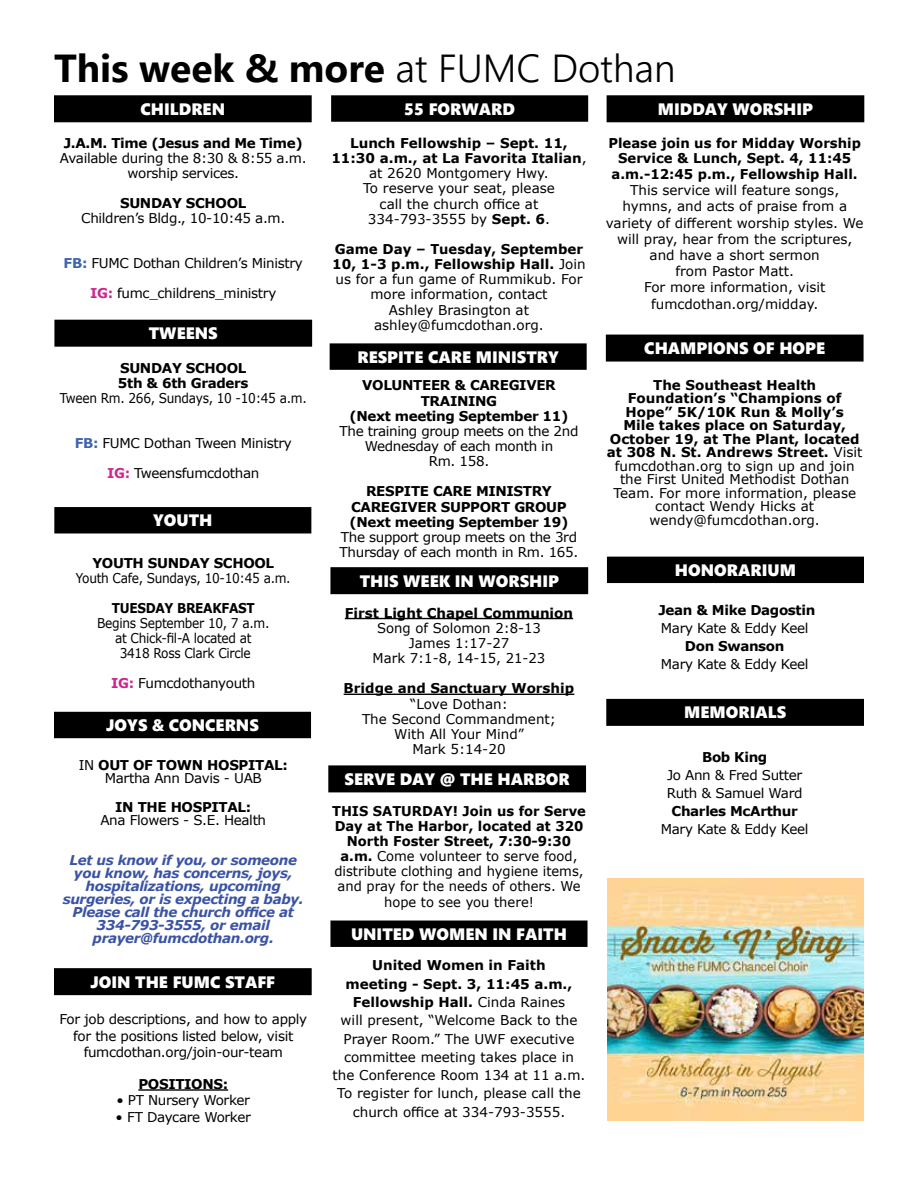
<style>
.page{position:relative;width:918px;height:1188px;background:#fff}
.page>*{position:absolute;margin:0;border:0;box-sizing:border-box;transform-origin:0 0}
.t1{font:700 39px "Segoe UI";color:#000}
.t2{font:16.5px "Segoe UI Black";color:#fff}
.t3{font:13.5px/15.1px "Verdana";color:#000101;text-align:center}
.t4{font:13.5px/15.1px "Verdana";letter-spacing:-.025em;color:#000;text-align:center}
.t5{font:700 13.5px/13.5px "Verdana";color:#000101;text-align:center}
.t6{font:700 13.5px/15.1px "Verdana";letter-spacing:-.025em;color:#000;text-align:center}
.t7{font:italic 700 13.5px/13px "Verdana";letter-spacing:-.025em;color:#3a53a4;text-align:center}
.t8{font:13.5px/15px "Verdana";letter-spacing:-.025em;color:#000;text-align:center;scale:.9 1}
.t9{font:13.5px/15.1px "Verdana";color:#000;text-align:center}
.t10{font:700 13.5px "Verdana";color:#000}
.t11{font:700 13.5px "Verdana";letter-spacing:-.025em;color:#000101}
.t12{font:700 13.5px "Verdana";letter-spacing:-.025em;color:#000;scale:.9 1}
.s1{font-weight:300}
.s2{font-weight:700;color:#3e63af}
.s3{font-weight:700;color:#cd2890}
.s4{font-weight:700;color:#cf238f}
.s5{font-weight:700}
.s6{font-weight:700;color:#000}
.s7{font-weight:400}
</style>
<div class="page">
<hr style="left:138px;top:1089px;width:90px;height:2px;background:#000">
<hr style="left:345px;top:618px;width:228px;height:1px;background:#000">
<hr style="left:344px;top:694px;width:230px;height:1px;background:#000">
<div style="left:55px;top:96px;width:256px;height:26px;background:#000"></div>
<div style="left:54px;top:95px;width:258px;height:27px;border:2px solid #000"></div>
<div style="left:332px;top:96px;width:255px;height:25px;background:#000"></div>
<div style="left:331px;top:95px;width:257px;height:27px;border:2px solid #000"></div>
<div style="left:607px;top:96px;width:257px;height:26px;background:#000"></div>
<div style="left:607px;top:95px;width:257px;height:27px;border:2px solid #000"></div>
<div style="left:55px;top:320px;width:256px;height:26px;background:#000"></div>
<div style="left:54px;top:320px;width:258px;height:27px;border:2px solid #000"></div>
<div style="left:55px;top:508px;width:256px;height:25px;background:#000"></div>
<div style="left:54px;top:507px;width:257px;height:26px;border:2px solid #000"></div>
<div style="left:330px;top:344px;width:256px;height:25px;background:#000"></div>
<div style="left:330px;top:343px;width:257px;height:27px;border:2px solid #000"></div>
<div style="left:331px;top:568px;width:256px;height:25px;background:#000"></div>
<div style="left:330px;top:567px;width:258px;height:27px;border:2px solid #000"></div>
<div style="left:329px;top:766px;width:256px;height:26px;background:#000"></div>
<div style="left:328px;top:765px;width:258px;height:27px;border:2px solid #000"></div>
<div style="left:607px;top:335px;width:256px;height:26px;background:#000"></div>
<div style="left:606px;top:335px;width:258px;height:27px;border:2px solid #000"></div>
<div style="left:331px;top:921px;width:256px;height:25px;background:#000"></div>
<div style="left:330px;top:921px;width:258px;height:26px;border:2px solid #000"></div>
<div style="left:55px;top:713px;width:255px;height:24px;background:#000"></div>
<div style="left:54px;top:712px;width:257px;height:26px;border:2px solid #000"></div>
<div style="left:55px;top:969px;width:256px;height:25px;background:#000"></div>
<div style="left:54px;top:968px;width:258px;height:27px;border:2px solid #000"></div>
<div style="left:608px;top:557px;width:255px;height:25px;background:#000"></div>
<div style="left:607px;top:557px;width:257px;height:26px;border:2px solid #000"></div>
<div style="left:607px;top:700px;width:256px;height:25px;background:#000"></div>
<div style="left:606px;top:699px;width:258px;height:27px;border:2px solid #000"></div>
<img style="left:608px;top:879px;width:256px;height:242px">
<h1 class="t1" style="left:54px;top:31px;width:623px">This week &amp; more <span class="s1">at FUMC Dothan</span></h1>
<p class="t2" style="left:141px;top:97px;width:86px">CHILDREN</p>
<p class="t2" style="left:404px;top:97px;width:112px">55 FORWARD</p>
<p class="t2" style="left:658px;top:97px;width:157px">MIDDAY WORSHIP</p>
<p class="t11" style="left:64px;top:133px;width:241px">J.A.M. Time (Jesus and Me Time)</p>
<p class="t4" style="left:60px;top:150px;width:248px">Available during the 8:30 &amp; 8:55 a.m. worship services.</p>
<p class="t6" style="left:120px;top:195px;width:128px">SUNDAY SCHOOL</p>
<p class="t4" style="left:81px;top:210px;width:206px">Children’s Bldg., 10-10:45 a.m.</p>
<p class="t4" style="left:64px;top:255px;width:241px"><span class="s2">FB:</span> FUMC Dothan Children’s Ministry</p>
<p class="t4" style="left:90px;top:285px;width:188px"><span class="s3">IG:</span> fumc_childrens_ministry</p>
<p class="t2" style="left:149px;top:321px;width:70px">TWEENS</p>
<p class="t6" style="left:118px;top:360px;width:132px;text-align:left">SUNDAY SCHOOL<br>5th &amp; 6th Graders</p>
<p class="t8" style="left:60px;top:390px;width:276px">Tween Rm. 266, Sundays, 10 -10:45 a.m.</p>
<p class="t4" style="left:75px;top:435px;width:219px"><span class="s2">FB:</span> FUMC Dothan Tween Ministry</p>
<p class="t4" style="left:107px;top:465px;width:154px"><span class="s3">IG:</span> Tweensfumcdothan</p>
<p class="t2" style="left:153px;top:508px;width:61px">YOUTH</p>
<p class="t6" style="left:92px;top:555px;width:183px">YOUTH SUNDAY SCHOOL</p>
<p class="t8" style="left:76px;top:570px;width:240px">Youth Cafe, Sundays, 10-10:45 a.m.</p>
<p class="t12" style="left:112px;top:598px;width:160px">TUESDAY BREAKFAST</p>
<p class="t8" style="left:97px;top:615px;width:193px">Begins September 10, 7 a.m. at Chick-fil-A located at<br>3418 Ross Clark Circle</p>
<p class="t4" style="left:111px;top:675px;width:146px"><span class="s4">IG:</span> Fumcdothanyouth</p>
<p class="t2" style="left:106px;top:713px;width:154px">JOYS &amp; CONCERNS</p>
<p class="t4" style="left:79px;top:758px;width:211px;line-height:13px">IN <span class="s5">OUT OF TOWN HOSPITAL:<br></span>Martha Ann Davis - UAB</p>
<p class="t6" style="left:115px;top:800px;width:138px">IN THE HOSPITAL:</p>
<p class="t4" style="left:100px;top:813px;width:167px">Ana Flowers - S.E. Health</p>
<p class="t7" style="left:63px;top:853px;width:243px">Let us know if you, or someone you know, has concerns, joys, hospitalizations, upcoming surgeries, or is expecting a baby.<br>Please call the church office at<br>334-793-3555, or email prayer@fumcdothan.org.</p>
<p class="t2" style="left:90px;top:970px;width:186px">JOIN THE FUMC STAFF</p>
<p class="t4" style="left:59px;top:1011px;width:249px;line-height:16.2px">For job descriptions, and how to apply for the positions listed below, visit fumcdothan.org/join-our-team</p>
<p class="t6" style="left:138px;top:1076px;width:91px">POSITIONS:</p>
<p class="t4" style="left:117px;top:1093px;width:135px">• PT Nursery Worker</p>
<p class="t4" style="left:116px;top:1109px;width:137px">• FT Daycare Worker</p>
<p class="t3" style="left:331px;top:135px;width:257px"><span class="s5">Lunch Fellowship – Sept. 11,<br>11:30 a.m., at La Favorita Italian</span>, at 2620 Montgomery Hwy.<br>To reserve your seat, please<br>call the church office at<br>334-793-3555 by <span class="s5">Sept. 6</span>.</p>
<p class="t3" style="left:332px;top:241px;width:255px"><span class="s5">Game Day –</span> <span class="s6">Tuesday,</span> <span class="s5">September<br>10, 1-3 p.m., Fellowship Hall.</span> Join us for a fun game of Rummikub. For more information, contact<br>Ashley Brasington at ashley@fumcdothan.org.</p>
<p class="t2" style="left:357px;top:345px;width:203px">RESPITE CARE MINISTRY</p>
<p class="t6" style="left:349px;top:378px;width:221px">VOLUNTEER &amp; CAREGIVER<br>TRAINING<br>(Next meeting September 11)</p>
<p class="t4" style="left:340px;top:423px;width:240px">The training group meets on the 2nd<br>Wednesday of each month in<br>Rm. 158.</p>
<p class="t6" style="left:349px;top:484px;width:221px">RESPITE CARE MINISTRY<br>CAREGIVER SUPPORT GROUP (Next meeting September 19)</p>
<p class="t4" style="left:340px;top:529px;width:240px;text-align:left">The support group meets on the 3rd<br>Thursday of each month in Rm. 165.</p>
<p class="t2" style="left:360px;top:569px;width:201px">THIS WEEK IN WORSHIP</p>
<p class="t10" style="left:345px;top:603px;width:230px">First Light Chapel Communion</p>
<p class="t9" style="left:373px;top:620px;width:174px">Song of Solomon 2:8-13<br>James 1:17-27<br>Mark 7:1-8, 14-15, 21-23</p>
<p class="t10" style="left:344px;top:679px;width:232px">Bridge and Sanctuary Worship</p>
<p class="t9" style="left:362px;top:696px;width:196px">“Love Dothan:<br>The Second Commandment;<br>With All Your Mind”<br>Mark 5:14-20</p>
<p class="t2" style="left:345px;top:767px;width:227px">SERVE DAY @ THE HARBOR</p>
<p class="t3" style="left:332px;top:803px;width:255px"><span class="s5">THIS SATURDAY! Join us for Serve<br>Day at The Harbor, located at 320<br>North Foster Street, 7:30-9:30 a.m.</span> Come volunteer to serve food, distribute clothing and hygiene items, and pray for the needs of others. We hope to see you there!</p>
<p class="t2" style="left:351px;top:922px;width:217px">UNITED WOMEN IN FAITH</p>
<p class="t3" style="left:333px;top:956px;width:254px;line-height:18.3px"><span class="s5">United Women in Faith<br>meeting - Sept. 3, 11:45 a.m.,<br>Fellowship Hall.</span> Cinda Raines<br>will present, “Welcome Back to the<br>Prayer Room.” The UWF executive committee meeting takes place in the Conference Room 134 at 11 a.m.<br>To register for lunch, please call the church office at 334-793-3555.</p>
<p class="t5" style="left:608px;top:135px;width:254px;line-height:15.6px">Please join us for Midday Worship<br>Service &amp; Lunch, Sept. 4, 11:45 a.m.-12:45 p.m., Fellowship Hall.</p>
<p class="t3" style="left:606px;top:182px;width:259px;line-height:16.4px">This service will feature songs, hymns, and acts of praise from a variety of different worship styles. We will pray, hear from the scriptures, and have a short sermon<br>from Pastor Matt.<br>For more information, visit fumcdothan.org/midday.</p>
<p class="t2" style="left:644px;top:336px;width:182px">CHAMPIONS OF HOPE</p>
<p class="t5" style="left:607px;top:378px;width:257px">The Southeast Health<br>Foundation’s “Champions of<br>Hope” 5K/10K Run &amp; Molly’s<br>Mile takes place on Saturday,<br>October 19, at The Plant, located at 308 N. St. Andrews Street. <span class="s7">Visit fumcdothan.org to sign up and join the First United Methodist Dothan<br>Team. For more information, please contact Wendy Hicks at wendy@fumcdothan.org.</span></p>
<p class="t2" style="left:675px;top:558px;width:123px">HONORARIUM</p>
<p class="t6" style="left:658px;top:602px;width:158px">Jean &amp; Mike Dagostin</p>
<p class="t4" style="left:661px;top:620px;width:149px">Mary Kate &amp; Eddy Keel</p>
<p class="t6" style="left:685px;top:638px;width:101px">Don Swanson</p>
<p class="t4" style="left:661px;top:656px;width:149px">Mary Kate &amp; Eddy Keel</p>
<p class="t2" style="left:684px;top:701px;width:104px">MEMORIALS</p>
<p class="t6" style="left:702px;top:749px;width:67px">Bob King</p>
<p class="t4" style="left:667px;top:766px;width:137px;line-height:18px;text-align:left">Jo Ann &amp; Fred Sutter<br>Ruth &amp; Samuel Ward</p>
<p class="t6" style="left:672px;top:803px;width:128px">Charles McArthur</p>
<p class="t4" style="left:661px;top:821px;width:149px">Mary Kate &amp; Eddy Keel</p>
</div>
